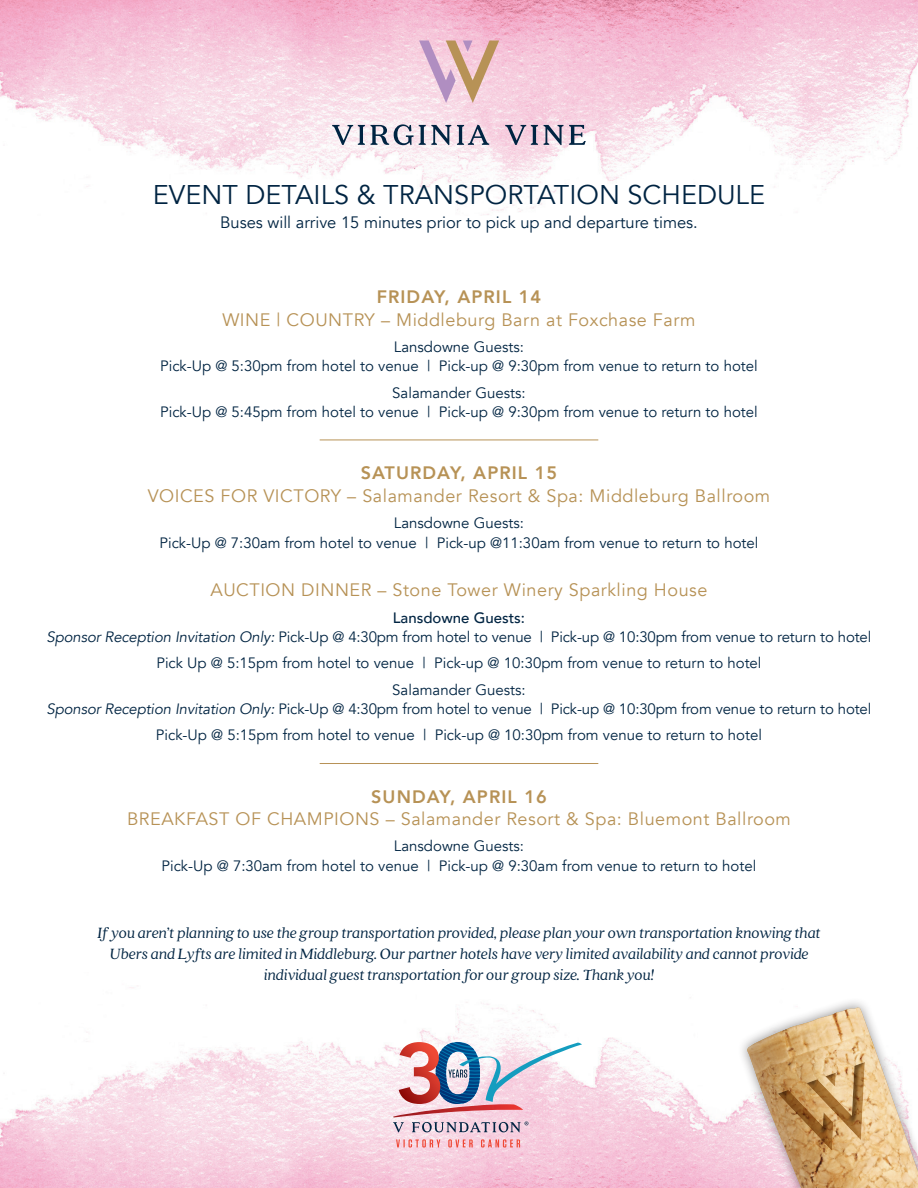
<style>
.page{position:relative;width:918px;height:1188px;background:#fff}
.page>*{position:absolute;margin:0;border:0;box-sizing:border-box;transform-origin:0 0}
.t1{font:27px "Avenir";color:#002442}
.t2{font:18px/22.5px "Avenir";letter-spacing:.03em;color:#b79256;text-align:center}
.t3{font:italic 16.5px/21px "Quincy CF";color:#002442;text-align:center}
.t4{font:16.5px "Avenir";color:#002442}
.t5{font:15px/19.5px "Avenir";color:#002442;text-align:center}
.s1{font-weight:800}
.s2{font-weight:500}
.s3{font-style:italic}
</style>
<div class="page">
<img style="left:0;top:0;width:918px;height:215px">
<img style="left:0;top:987px;width:736px;height:201px">
<svg style="left:332px;top:125px;width:33px;height:20px"></svg>
<svg style="left:371px;top:124px;width:80px;height:21px"></svg>
<svg style="left:457px;top:125px;width:32px;height:20px"></svg>
<svg style="left:505px;top:125px;width:33px;height:20px"></svg>
<svg style="left:544px;top:125px;width:19px;height:20px"></svg>
<svg style="left:569px;top:125px;width:17px;height:20px"></svg>
<svg style="left:419px;top:40px;width:80px;height:63px;background:#e0bbc0"></svg>
<div style="left:736px;top:997px;width:182px;height:191px;background:#231f20;opacity:.5"></div>
<svg style="left:746px;top:1006px;width:172px;height:182px"></svg>
<svg style="left:396px;top:1139px;width:124px;height:9px"></svg>
<svg style="left:393px;top:1042px;width:189px;height:90px"></svg>
<hr style="left:320px;top:763px;width:278px;height:1px;background:#b79256">
<hr style="left:320px;top:440px;width:278px;height:1px;background:#b79256">
<p class="t1" style="left:153px;top:179px;width:614px">EVENT DETAILS &amp; TRANSPORTATION SCHEDULE</p>
<p class="t4" style="left:220px;top:213px;width:479px">Buses will arrive 15 minutes prior to pick up and departure times.</p>
<p class="t2" style="left:222px;top:286px;width:475px"><span class="s1">FRIDAY, APRIL 14<br></span>WINE | COUNTRY – Middleburg Barn at Foxchase Farm</p>
<p class="t5" style="left:160px;top:337px;width:599px">Lansdowne Guests:<br>Pick-Up @ 5:30pm from hotel to venue | Pick-up @ 9:30pm from venue to return to hotel</p>
<p class="t5" style="left:160px;top:383px;width:599px">Salamander Guests:<br>Pick-Up @ 5:45pm from hotel to venue | Pick-up @ 9:30pm from venue to return to hotel</p>
<p class="t2" style="left:148px;top:462px;width:624px"><span class="s1">SATURDAY, APRIL 15<br></span>VOICES FOR VICTORY – Salamander Resort &amp; Spa: Middleburg Ballroom</p>
<p class="t5" style="left:159px;top:513px;width:601px">Lansdowne Guests:<br>Pick-Up @ 7:30am from hotel to venue | Pick-up @11:30am from venue to return to hotel</p>
<p class="t2" style="left:210px;top:579px;width:499px">AUCTION DINNER – Stone Tower Winery Sparkling House</p>
<p class="t5" style="left:47px;top:608px;width:826px"><span class="s2">Lansdowne Guests:<br></span><span class="s3">Sponsor Reception Invitation Only:</span> Pick-Up @ 4:30pm from hotel to venue | Pick-up @ 10:30pm from venue to return to hotel</p>
<p class="t5" style="left:156px;top:654px;width:607px">Pick Up @ 5:15pm from hotel to venue | Pick-up @ 10:30pm from venue to return to hotel</p>
<p class="t5" style="left:47px;top:680px;width:826px">Salamander Guests:<br><span class="s3">Sponsor Reception Invitation Only:</span> Pick-Up @ 4:30pm from hotel to venue | Pick-up @ 10:30pm from venue to return to hotel</p>
<p class="t5" style="left:156px;top:726px;width:608px">Pick-Up @ 5:15pm from hotel to venue | Pick-up @ 10:30pm from venue to return to hotel</p>
<p class="t2" style="left:127px;top:786px;width:665px"><span class="s1">SUNDAY, APRIL 16<br></span>BREAKFAST OF CHAMPIONS – Salamander Resort &amp; Spa: Bluemont Ballroom</p>
<p class="t5" style="left:162px;top:837px;width:596px">Lansdowne Guests:<br>Pick-Up @ 7:30am from hotel to venue | Pick-up @ 9:30am from venue to return to hotel</p>
<p class="t3" style="left:97px;top:922px;width:725px">If you aren’t planning to use the group transportation provided, please plan your own transportation knowing that<br>Ubers and Lyfts are limited in Middleburg. Our partner hotels have very limited availability and cannot provide individual guest transportation for our group size. Thank you!</p>
</div>
